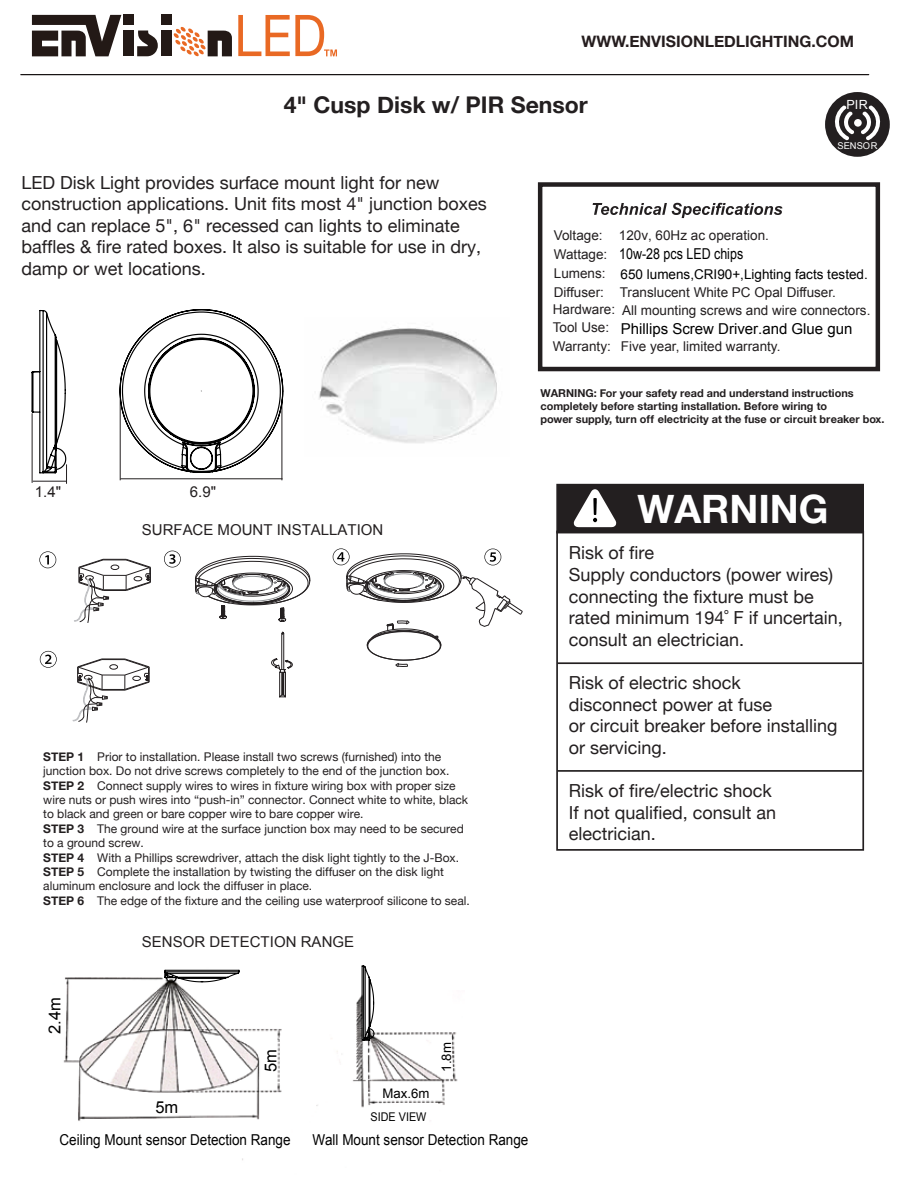
<style>
.page{position:relative;width:918px;height:1188px;background:#fff}
.page>*{position:absolute;margin:0;border:0;box-sizing:border-box;transform-origin:0 0}
.t1{font:700 39.15px "Helvetica Neue";color:#fff}
.t2{font:700 22.95px "Helvetica Neue";color:#231f20}
.t3{font:18px/21.6px "Helvetica Neue";color:#231f20}
.t4{font:16.5px "Arial";color:#010101}
.t5{font:700 15.75px "Helvetica Neue";color:#251d1e}
.t6{font:15px "Arial";color:#010101;scale:.9 1}
.t7{font:15px "Arial";color:#231f20}
.t8{font:15px "Arial";color:#010101}
.t9{font:15px "Arial";color:#010101;scale:.83 1}
.t10{font:13.5px/18.8px "Arial";color:#231f20}
.t11{font:13.5px "Arial";color:#010101}
.t12{font:13.2px "Arial";color:#010101}
.t13{font:12.6px "Arial";color:#fff}
.t14{font:12px/14.4px "Helvetica Neue";color:#231f20}
.t15{font:12px "Arial";color:#010101;scale:.9 1}
.t16{font:700 10.95px/13px "Helvetica Neue";color:#231f20}
.t17{font:9.3px "Arial";color:#fff}
.s1{font-weight:700}
</style>
<div class="page">
<img style="left:242px;top:996px;width:216px;height:165px">
<img style="left:319px;top:327px;width:178px;height:116px">
<svg style="left:593px;top:203px;width:190px;height:15px"></svg>
<div style="left:538px;top:182px;width:342px;height:189px;border:4px solid #231f20"></div>
<img style="left:63px;top:977px;width:221px;height:169px">
<div style="left:825px;top:92px;width:65px;height:65px;background:#231f20;border-radius:50%"></div>
<svg style="left:831px;top:104px;width:53px;height:37px"></svg>
<div style="left:854px;top:119px;width:8px;height:8px;background:#fff;border-radius:50%"></div>
<svg style="left:164px;top:969px;width:76px;height:16px"></svg>
<svg style="left:361px;top:965px;width:14px;height:76px"></svg>
<div style="left:556px;top:484px;width:308px;height:49px;background:#231f20"></div>
<div style="left:556px;top:531px;width:308px;height:320px;border:2px solid #231f20"></div>
<svg style="left:573px;top:489px;width:44px;height:38px"></svg>
<hr style="left:557px;top:662px;width:305px;height:2px;background:#231f20">
<hr style="left:557px;top:770px;width:305px;height:2px;background:#231f20">
<hr style="left:120px;top:399px;width:1px;height:81px;background:#231f20">
<hr style="left:282px;top:399px;width:1px;height:81px;background:#231f20">
<hr style="left:120px;top:479px;width:162px;height:1px;background:#231f20">
<svg style="left:119px;top:309px;width:165px;height:165px"></svg>
<svg style="left:31px;top:310px;width:36px;height:174px"></svg>
<svg style="left:39px;top:551px;width:17px;height:17px"></svg>
<svg style="left:40px;top:651px;width:17px;height:17px"></svg>
<svg style="left:164px;top:551px;width:17px;height:16px"></svg>
<svg style="left:271px;top:631px;width:22px;height:66px"></svg>
<svg style="left:72px;top:658px;width:78px;height:65px"></svg>
<svg style="left:74px;top:559px;width:77px;height:64px"></svg>
<svg style="left:333px;top:548px;width:190px;height:119px"></svg>
<svg style="left:195px;top:555px;width:116px;height:66px"></svg>
<hr style="left:21px;top:74px;width:848px;height:1px;background:#0a0606">
<svg style="left:173px;top:27px;width:59px;height:30px"></svg>
<div style="left:124px;top:15px;width:10px;height:10px;background:#231916"></div>
<div style="left:124px;top:31px;width:10px;height:25px;background:#231916"></div>
<svg style="left:137px;top:31px;width:21px;height:25px"></svg>
<div style="left:161px;top:15px;width:10px;height:10px;background:#231916"></div>
<div style="left:161px;top:31px;width:10px;height:25px;background:#231916"></div>
<svg style="left:32px;top:15px;width:89px;height:41px"></svg>
<svg style="left:238px;top:15px;width:99px;height:41px"></svg>
<h3 class="t5" style="left:582px;top:29px;width:274px">WWW.ENVISIONLEDLIGHTING.COM</h3>
<h2 class="t2" style="left:284px;top:87px;width:306px">4" Cusp Disk w/ PIR Sensor</h2>
<p class="t13" style="left:847px;top:96px;width:23px">PIR</p>
<p class="t17" style="left:838px;top:140px;width:41px">SENSOR</p>
<p class="t3" style="left:22px;top:172px;width:467px">LED Disk Light provides surface mount light for new construction applications. Unit fits most 4" junction boxes and can replace 5", 6" recessed can lights to eliminate baffles &amp; fire rated boxes. It also is suitable for use in dry, damp or wet locations.</p>
<p class="t10" style="left:553px;top:226px;width:319px">Voltage: 120v, 60Hz ac operation.<br>Wattage:<br>Lumens:<br>Diffuser: Translucent White PC Opal Diffuser.<br>Hardware: All mounting screws and wire connectors.</p>
<p class="t10" style="left:553px;top:318px;width:229px">Tool Use:<br>Warranty: Five year, limited warranty.</p>
<p class="t9" style="left:619px;top:244px;width:151px">10w-28 pcs LED chips</p>
<p class="t11" style="left:621px;top:265px;width:249px">650 lumens,CRI90+,Lighting facts tested.</p>
<p class="t8" style="left:621px;top:319px;width:233px">Phillips Screw Driver.and Glue gun</p>
<p class="t16" style="left:540px;top:387px;width:346px">WARNING: For your safety read and understand instructions completely before starting installation. Before wiring to<br>power supply, turn off electricity at the fuse or circuit breaker box.</p>
<p class="t7" style="left:35px;top:481px;width:28px">1.4"</p>
<p class="t7" style="left:190px;top:481px;width:28px">6.9"</p>
<p class="t7" style="left:142px;top:520px;width:243px">SURFACE MOUNT INSTALLATION</p>
<p class="t14" style="left:43px;top:750px;width:428px"><span class="s1">STEP 1</span> Prior to installation. Please install two screws (furnished) into the junction box. Do not drive screws completely to the end of the junction box.<br><span class="s1">STEP 2</span> Connect supply wires to wires in fixture wiring box with proper size wire nuts or push wires into “push-in” connector. Connect white to white, black to black and green or bare copper wire to bare copper wire.<br><span class="s1">STEP 3</span> The ground wire at the surface junction box may need to be secured to a ground screw.<br><span class="s1">STEP 4</span> With a Phillips screwdriver, attach the disk light tightly to the J-Box.<br><span class="s1">STEP 5</span> Complete the installation by twisting the diffuser on the disk light aluminum enclosure and lock the diffuser in place.<br><span class="s1">STEP 6</span> The edge of the fixture and the ceiling use waterproof silicone to seal.</p>
<h3 class="t4" style="left:44px;top:1034px;width:38px;rotate:-90deg">2.4m</h3>
<p class="t7" style="left:142px;top:932px;width:214px">SENSOR DETECTION RANGE</p>
<h3 class="t4" style="left:155px;top:1096px;width:24px">5m</h3>
<h3 class="t4" style="left:260px;top:1072px;width:24px;rotate:-90deg">5m</h3>
<p class="t12" style="left:383px;top:1085px;width:48px">Max.6m</p>
<p class="t15" style="left:371px;top:1109px;width:64px">SIDE VIEW</p>
<p class="t12" style="left:438px;top:1072px;width:31px;rotate:-90deg">1.8m</p>
<p class="t6" style="left:60px;top:1130px;width:258px">Ceiling Mount sensor Detection Range</p>
<p class="t6" style="left:312px;top:1130px;width:242px">Wall Mount sensor Detection Range</p>
<h1 class="t1" style="left:638px;top:478px;width:193px">WARNING</h1>
<h3 class="t3" style="left:569px;top:543px;width:276px">Risk of fire<br>Supply conductors (power wires) connecting the fixture must be rated minimum 194˚ F if uncertain, consult an electrician.</h3>
<h3 class="t3" style="left:569px;top:673px;width:270px">Risk of electric shock<br>disconnect power at fuse<br>or circuit breaker before installing or servicing.</h3>
<h3 class="t3" style="left:569px;top:781px;width:209px">Risk of fire/electric shock<br>If not qualified, consult an electrician.</h3>
</div>
